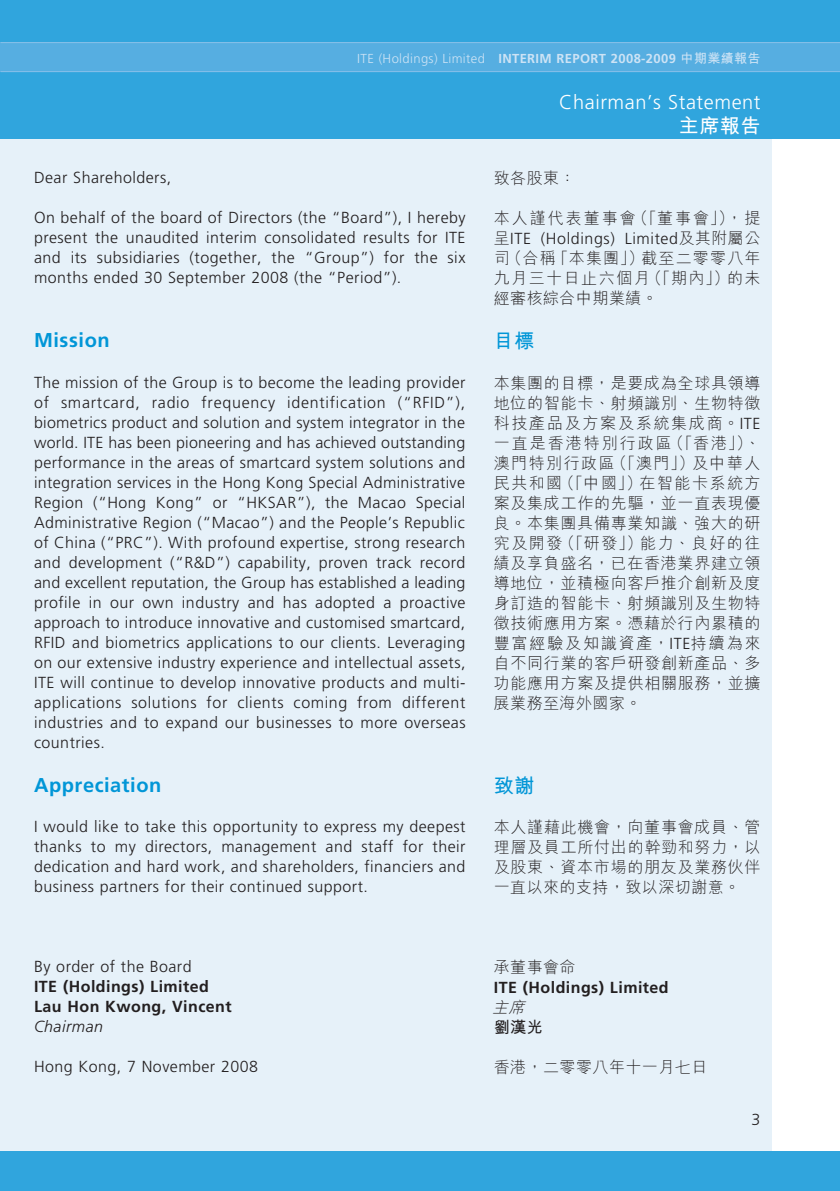
<style>
.page{position:relative;width:840px;height:1191px;background:#fff}
.page>*{position:absolute;margin:0;border:0;box-sizing:border-box;transform-origin:0 0}
.t1{font:300 20px "Frutiger LT Std";letter-spacing:.03em;color:#fff}
._02_E_Sub-Heading_Bo{font:700 20px "Frutiger LT Std";letter-spacing:.03em;color:#0196d7}
.t2{font:700 20px "M Hei HK";color:#fff}
._02_C_Sub-Heading_Bo{font:700 20px "M Hei HK";color:#0196d7}
._00_E_Body_Text{font:300 16px/20px "Frutiger LT Std";letter-spacing:.03em;color:#231f20;text-align:justify}
._00_C_Body_Text{font:300 16px/20px "M Hei HK";letter-spacing:.045em;color:#231f20;text-align:justify}
._00_E_Body_Text-2{font:700 16px "Frutiger LT Std";letter-spacing:.03em;color:#231f20}
._00_C_Body_Text-2{font:700 16px "Frutiger LT Std";letter-spacing:.03em;color:#231f20}
._00_E_Body_Text-3{font:italic 300 16px "Frutiger LT Std";letter-spacing:.03em;color:#231f20}
._00_C_Body_Text-3{font:700 16px "M Hei HK";color:#231f20}
._00_C_Body_Text-4{font:italic 300 16px "M Hei HK";color:#231f20}
.t3{font:700 13px "Frutiger LT Std";letter-spacing:.03em;color:#cde3f5}
.s1{font-weight:300}
.s2{font-family:"M Hei HK"}
.s3{font-family:"Frutiger LT Std"}
</style>
<div class="page">
<div style="left:0;top:128px;width:771px;height:1051px;background:#e6f1f9"></div>
<div style="left:0;top:0;width:839px;height:139px;background:#30a5dd"></div>
<div style="left:0;top:1151px;width:839px;height:40px;background:#30a5dd"></div>
<div style="left:0;top:42px;width:839px;height:30px;background:#56aee1"></div>
<p class="t3" style="left:357px;top:50px;width:404px"><span class="s1">ITE (Holdings) Limited</span> INTERIM REPORT 2008-2009 <span class="s2">中期業績報告</span></p>
<p class="_00_E_Body_Text" style="left:34px;top:168px;width:138px">Dear Shareholders,</p>
<p class="_00_E_Body_Text" style="left:34px;top:208px;width:433px">On behalf of the board of Directors (the “Board”), I hereby present the unaudited interim consolidated results for ITE and its subsidiaries (together, the “Group”) for the six months ended 30 September 2008 (the “Period”).</p>
<p class="_02_E_Sub-Heading_Bo" style="left:34px;top:329px;width:77px">Mission</p>
<p class="_00_E_Body_Text" style="left:34px;top:372px;width:433px">The mission of the Group is to become the leading provider of smartcard, radio frequency identification (“RFID”), biometrics product and solution and system integrator in the world. ITE has been pioneering and has achieved outstanding performance in the areas of smartcard system solutions and integration services in the Hong Kong Special Administrative Region (“Hong Kong” or “HKSAR”), the Macao Special Administrative Region (“Macao”) and the People’s Republic of China (“PRC”). With profound expertise, strong research and development (“R&amp;D”) capability, proven track record and excellent reputation, the Group has established a leading profile in our own industry and has adopted a proactive approach to introduce innovative and customised smartcard, RFID and biometrics applications to our clients. Leveraging on our extensive industry experience and intellectual assets, ITE will continue to develop innovative products and multi&shy;applications solutions for clients coming from different industries and to expand our businesses to more overseas countries.</p>
<p class="_02_E_Sub-Heading_Bo" style="left:34px;top:773px;width:129px">Appreciation</p>
<p class="_00_E_Body_Text" style="left:34px;top:816px;width:433px">I would like to take this opportunity to express my deepest thanks to my directors, management and staff for their dedication and hard work, and shareholders, financiers and business partners for their continued support.</p>
<p class="_00_E_Body_Text" style="left:34px;top:956px;width:159px">By order of the Board</p>
<p class="_00_E_Body_Text-2" style="left:34px;top:976px;width:176px">ITE (Holdings) Limited</p>
<p class="_00_E_Body_Text-2" style="left:34px;top:996px;width:199px">Lau Hon Kwong, Vincent</p>
<p class="_00_E_Body_Text-3" style="left:34px;top:1017px;width:70px">Chairman</p>
<p class="_00_E_Body_Text" style="left:34px;top:1056px;width:225px">Hong Kong, 7 November 2008</p>
<p class="t1" style="left:559px;top:90px;width:203px">Chairman’s Statement</p>
<p class="t2" style="left:678px;top:111px;width:83px">主席報告</p>
<p class="_00_C_Body_Text" style="left:493px;top:168px;width:83px">致各股東：</p>
<p class="_00_C_Body_Text" style="left:493px;top:208px;width:268px">本人謹代表董事會（「董事會」），提呈<span class="s3">ITE (Holdings) Limited</span>及其附屬公司（合稱「本集團」）截至二零零八年九月三十日止六個月（「期內」）的未經審核綜合中期業績。</p>
<p class="_02_C_Sub-Heading_Bo" style="left:493px;top:326px;width:42px">目標</p>
<p class="_00_C_Body_Text" style="left:493px;top:372px;width:268px">本集團的目標，是要成為全球具領導地位的智能卡、射頻識別、生物特徵科技產品及方案及系統集成商。<span class="s3">ITE</span>一直是香港特別行政區（「香港」）、澳門特別行政區（「澳門」）及中華人民共和國（「中國」）在智能卡系統方案及集成工作的先驅，並一直表現優良。本集團具備專業知識、強大的研究及開發（「研發」）能力、良好的往績及享負盛名，已在香港業界建立領導地位，並積極向客戶推介創新及度身訂造的智能卡、射頻識別及生物特徵技術應用方案。憑藉於行內累積的豐富經驗及知識資產，<span class="s3">ITE</span>持續為來自不同行業的客戶研發創新產品、多功能應用方案及提供相關服務，並擴展業務至海外國家。</p>
<p class="_02_C_Sub-Heading_Bo" style="left:493px;top:770px;width:42px">致謝</p>
<p class="_00_C_Body_Text" style="left:493px;top:816px;width:268px">本人謹藉此機會，向董事會成員、管理層及員工所付出的幹勁和努力，以及股東、資本市場的朋友及業務伙伴一直以來的支持，致以深切謝意。</p>
<p class="_00_C_Body_Text" style="left:493px;top:956px;width:83px">承董事會命</p>
<p class="_00_C_Body_Text-2" style="left:493px;top:977px;width:176px">ITE (Holdings) Limited</p>
<p class="_00_C_Body_Text-4" style="left:492px;top:995px;width:40px">主席</p>
<p class="_00_C_Body_Text-3" style="left:493px;top:1015px;width:50px">劉漢光</p>
<p class="_00_C_Body_Text" style="left:493px;top:1056px;width:215px">香港，二零零八年十一月七日</p>
<p class="_00_E_Body_Text" style="left:751px;top:1109px;width:10px">3</p>
</div>
